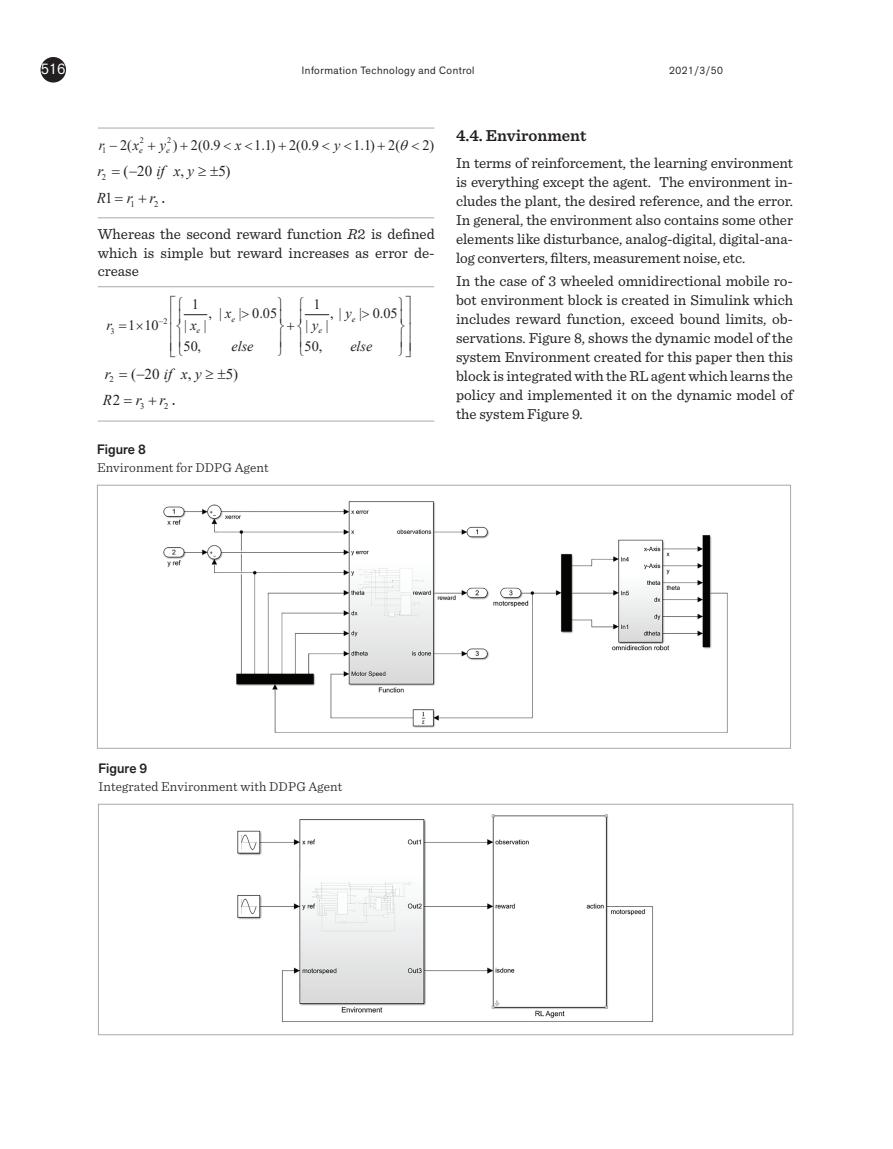
<style>
.page{position:relative;width:893px;height:1149px;background:#fff}
.page>*{position:absolute;margin:0;border:0;box-sizing:border-box;transform-origin:0 0}
.t1{font:18px "Geneva";letter-spacing:-.005em;color:#201d1e}
.t2{font:18px "Times New Roman";color:#231f20}
.Skyrelis_1_1{font:600 16.5px "Sentinel";color:#231f20}
.pagrindinis{font:15px/18.9px "Sentinel";color:#231f20;text-align:justify}
.t3{font:15px "Palatino Linotype";letter-spacing:.005em;color:#201d1e}
.t4{font:italic 15px "Times New Roman";color:#231f20}
.t5{font:15px "Times New Roman";color:#231f20}
.t6{font:15px "Akzid Grtsk Next";color:#fff}
.t7{font:14.4px "Times New Roman";color:#231f20}
.t8{font:italic 14.4px "Times New Roman";color:#231f20}
.t9{font:14.25px "Times New Roman";color:#231f20}
.t10{font:italic 14.25px "Times New Roman";color:#231f20}
.Pav_pavadin{font:300 13.5px "Sentinel";letter-spacing:.01em;color:#231f20}
.Pav_nr{font:500 13.5px "Akzid Grtsk Next";color:#231f20}
.t11{font:10.5px "Akzid Grtsk Next";letter-spacing:.05em;color:#231f20}
.t12{font:8.7px "Times New Roman";color:#231f20}
.t13{font:8.4px "Times New Roman";color:#231f20}
.t14{font:italic 8.4px "Times New Roman";color:#231f20}
.t15{font:italic 8.25px "Times New Roman";color:#231f20}
.t16{font:8.25px "Times New Roman";color:#231f20}
.s1{font-style:italic}
.s2{font-style:normal}
.s3{font-family:"Times New Roman";font-style:italic;font-size:14.7px;color:#231f20}
.s4{font-family:"Times New Roman";font-size:14.7px;color:#231f20}
</style>
<div class="page">
<div style="left:41px;top:57px;width:25px;height:25px;background:#231f20;border-radius:50%"></div>
<img style="left:163px;top:501px;width:565px;height:232px">
<div style="left:97px;top:484px;width:694px;height:264px;border:1px solid #a8a9ad"></div>
<img style="left:237px;top:814px;width:416px;height:208px">
<div style="left:98px;top:803px;width:695px;height:231px;border:1px solid #a8a9ad"></div>
<hr style="left:98px;top:128px;width:299px;height:1px;background:#a8a9ad">
<hr style="left:397px;top:128px;width:37px;height:1px;background:#a8a9ad">
<hr style="left:98px;top:217px;width:299px;height:1px;background:#a8a9ad">
<hr style="left:397px;top:217px;width:37px;height:1px;background:#a8a9ad">
<hr style="left:98px;top:286px;width:299px;height:1px;background:#a8a9ad">
<hr style="left:397px;top:286px;width:37px;height:1px;background:#a8a9ad">
<hr style="left:98px;top:420px;width:299px;height:1px;background:#a8a9ad">
<hr style="left:397px;top:420px;width:37px;height:1px;background:#a8a9ad">
<svg style="left:183px;top:314px;width:24px;height:2px"></svg>
<svg style="left:304px;top:314px;width:25px;height:2px"></svg>
<p class="t6" style="left:41px;top:59px;width:26px">516</p>
<p class="t11" style="left:302px;top:63px;width:174px">Information Technology and Control</p>
<p class="t11" style="left:669px;top:63px;width:55px">2021/3/50</p>
<p class="t13" style="left:140px;top:134px;width:6px">2</p>
<p class="t13" style="left:167px;top:134px;width:6px">2</p>
<p class="t7" style="left:102px;top:135px;width:39px"><sub>1</sub> 2(<span class="s1">x</span></p>
<p class="t7" style="left:160px;top:135px;width:62px"><span class="s1">y</span> ) 2(0.9</p>
<p class="t7" style="left:254px;top:135px;width:66px">1.1) 2(0.9</p>
<p class="t7" style="left:353px;top:135px;width:48px">1.1) 2(</p>
<p class="t7" style="left:422px;top:135px;width:13px">2)</p>
<p class="t14" style="left:139px;top:145px;width:5px">e</p>
<p class="t14" style="left:166px;top:145px;width:5px">e</p>
<p class="t8" style="left:99px;top:135px;width:20px">r −</p>
<p class="t8" style="left:235px;top:135px;width:8px">x</p>
<p class="t8" style="left:334px;top:135px;width:8px">y</p>
<p class="t12" style="left:98px;top:171px;width:10px">2<sup>r</sup></p>
<p class="t4" style="left:124px;top:160px;width:84px"><span class="s2">( 20</span> if x y ≥</p>
<p class="t5" style="left:181px;top:160px;width:5px">,</p>
<p class="t5" style="left:218px;top:160px;width:14px">5)</p>
<p class="t4" style="left:97px;top:188px;width:17px">R<span class="s2">1</span></p>
<p class="t4" style="left:127px;top:188px;width:30px">r r</p>
<p class="t2" style="left:161px;top:184px;width:6px">.</p>
<p class="t3" style="left:93px;top:236px;width:350px">Whereas the second reward function <span class="s3">R</span><span class="s4">2</span> is defined</p>
<p class="t12" style="left:130px;top:198px;width:6px">1</p>
<p class="t12" style="left:154px;top:198px;width:6px">2</p>
<p class="pagrindinis" style="left:98px;top:224px;width:338px;line-height:18.5px">Whereas the second reward function <span class="s1">R</span>2 is defined which is simple but reward increases as error de&shy;crease</p>
<p class="t9" style="left:192px;top:294px;width:9px">1</p>
<p class="t9" style="left:313px;top:294px;width:9px">1</p>
<p class="t9" style="left:208px;top:303px;width:70px">, | | 0.05</p>
<p class="t9" style="left:330px;top:303px;width:69px">, | | 0.05</p>
<p class="t10" style="left:225px;top:303px;width:8px">x</p>
<p class="t10" style="left:346px;top:303px;width:8px">y</p>
<p class="t16" style="left:159px;top:315px;width:10px">−2</p>
<p class="t15" style="left:231px;top:313px;width:5px">e</p>
<p class="t15" style="left:352px;top:313px;width:5px">e</p>
<p class="t9" style="left:128px;top:315px;width:32px">1 10</p>
<p class="t9" style="left:184px;top:314px;width:24px">| |</p>
<p class="t9" style="left:305px;top:314px;width:25px">| |</p>
<p class="t9" style="left:184px;top:336px;width:19px">50,</p>
<p class="t9" style="left:305px;top:336px;width:19px">50,</p>
<p class="t10" style="left:106px;top:315px;width:7px">r</p>
<p class="t10" style="left:190px;top:315px;width:8px">x</p>
<p class="t10" style="left:312px;top:315px;width:8px">y</p>
<p class="t10" style="left:232px;top:336px;width:24px">else</p>
<p class="t10" style="left:350px;top:336px;width:24px">else</p>
<p class="t12" style="left:105px;top:373px;width:10px">2<sup>r</sup></p>
<p class="t4" style="left:131px;top:363px;width:84px"><span class="s2">( 20</span> if x y ≥</p>
<p class="t16" style="left:110px;top:325px;width:6px">3</p>
<p class="t15" style="left:197px;top:324px;width:5px">e</p>
<p class="t15" style="left:318px;top:324px;width:5px">e</p>
<p class="t5" style="left:188px;top:363px;width:5px">,</p>
<p class="t5" style="left:226px;top:363px;width:14px">5)</p>
<p class="t4" style="left:103px;top:390px;width:19px">R<span class="s2">2</span></p>
<p class="t4" style="left:136px;top:390px;width:31px">r r</p>
<p class="t2" style="left:172px;top:386px;width:6px">.</p>
<p class="t12" style="left:140px;top:400px;width:6px">3</p>
<p class="t12" style="left:164px;top:400px;width:6px">2</p>
<p class="Pav_nr" style="left:97px;top:440px;width:50px">Figure 8</p>
<p class="Pav_pavadin" style="left:97px;top:457px;width:173px">Environment for DDPG Agent</p>
<p class="t1" style="left:100px;top:464px;width:151px">4.4. Environment</p>
<p class="Skyrelis_1_1" style="left:456px;top:123px;width:132px">4.4. Environment</p>
<p class="pagrindinis" style="left:456px;top:153px;width:339px">In terms of reinforcement, the learning environment is everything except the agent. The environment in&shy;cludes the plant, the desired reference, and the error.<br>In general, the environment also contains some other elements like disturbance, analog-digital, digital-ana&shy;log converters, filters, measurement noise, etc.</p>
<p class="pagrindinis" style="left:456px;top:271px;width:338px">In the case of 3 wheeled omnidirectional mobile ro&shy;bot environment block is created in Simulink which includes reward function, exceed bound limits, ob&shy;servations. Figure 8, shows the dynamic model of the system Environment created for this paper then this block is integrated with the RL agent which learns the policy and implemented it on the dynamic model of the system Figure 9.</p>
<p class="Pav_nr" style="left:99px;top:759px;width:50px">Figure 9</p>
<p class="Pav_pavadin" style="left:99px;top:776px;width:245px">Integrated Environment with DDPG Agent</p>
</div>
